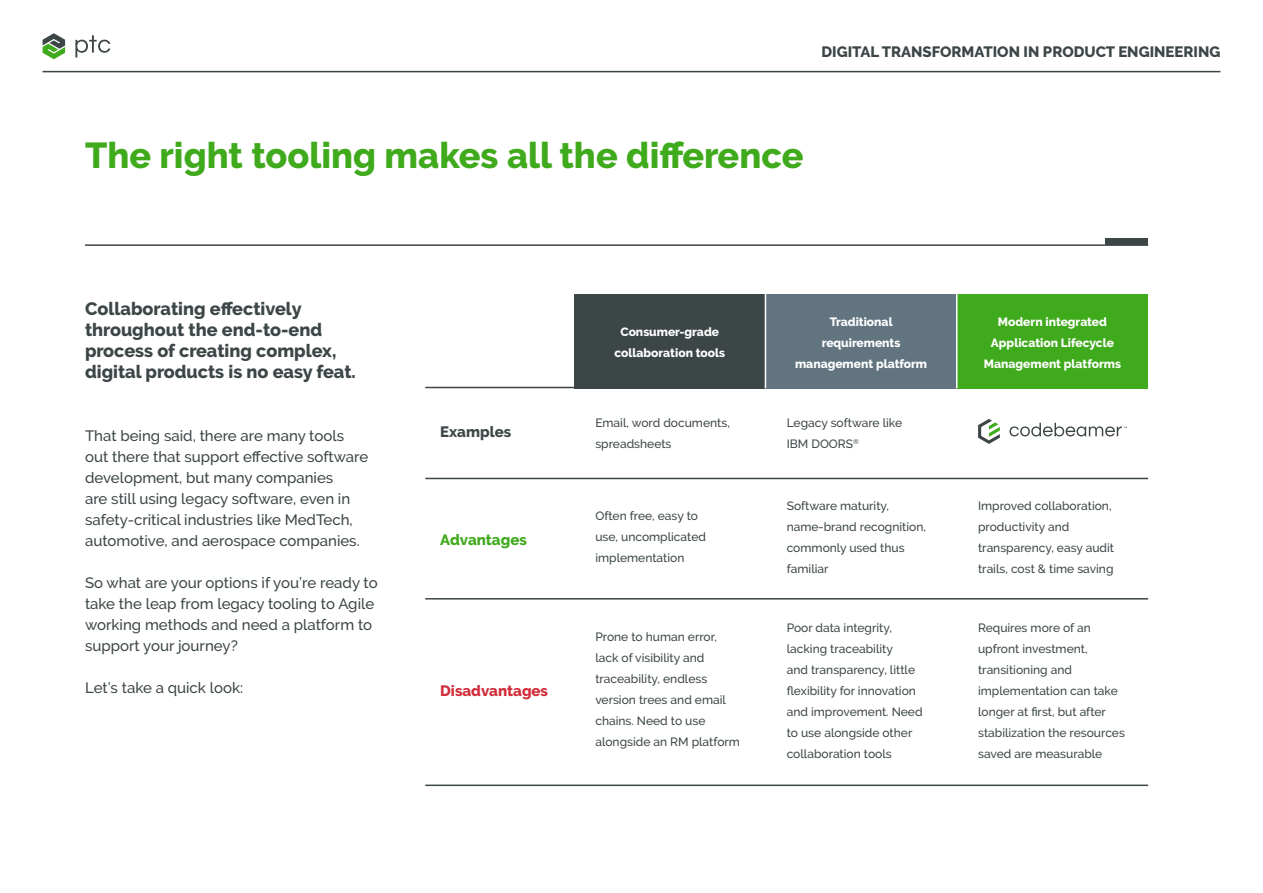
<style>
.page{position:relative;width:1263px;height:893px;background:#fff}
.page>*{position:absolute;margin:0;border:0;box-sizing:border-box;transform-origin:0 0}
.t1{font:800 36px "PTC Raleway";color:#40aa1d}
.t2{font:800 18px/21px "PTC Raleway";color:#3d4647}
.t3{font:500 15px/21px "PTC Raleway";color:#3d4647}
.t4{font:800 15px "PTC Raleway";color:#3d4647}
.t5{font:800 15px "PTC Raleway";color:#d12c3a}
.t6{font:800 15px "PTC Raleway";color:#40aa1d}
.t7{font:500 12px/21px "PTC Raleway";color:#3d4647}
.t8{font:800 12px/21px "PTC Raleway";color:#fff;text-align:center}
</style>
<div class="page">
<hr style="left:43px;top:71px;width:1177px;height:1px;background:#3d4647">
<svg style="left:43px;top:33px;width:22px;height:26px"></svg>
<svg style="left:75px;top:35px;width:35px;height:23px"></svg>
<div style="left:1106px;top:239px;width:42px;height:6px;background:#3d4647"></div>
<hr style="left:85px;top:244px;width:1063px;height:2px;background:#3d4647">
<div style="left:574px;top:294px;width:191px;height:94px;background:#3d4647"></div>
<svg style="left:1009px;top:423px;width:118px;height:13px"></svg>
<svg style="left:978px;top:419px;width:22px;height:25px"></svg>
<div style="left:765px;top:294px;width:192px;height:94px;background:#617480"></div>
<div style="left:957px;top:294px;width:191px;height:94px;background:#40aa1d"></div>
<hr style="left:425px;top:478px;width:723px;height:1px;background:#3d4647">
<hr style="left:425px;top:387px;width:181px;height:1px;background:#3d4647">
<hr style="left:425px;top:598px;width:723px;height:2px;background:#3d4647">
<hr style="left:425px;top:785px;width:723px;height:1px;background:#3d4647">
<hr style="left:765px;top:294px;width:1px;height:94px;background:#fff">
<hr style="left:956px;top:294px;width:1px;height:94px;background:#fff">
<p class="t4" style="left:821px;top:43px;width:400px">DIGITAL TRANSFORMATION IN PRODUCT ENGINEERING</p>
<h1 class="t1" style="left:85px;top:135px;width:720px">The right tooling makes all the difference</h1>
<h2 class="t2" style="left:85px;top:298px;width:272px">Collaborating effectively throughout the end-to-end process of creating complex, digital products is no easy feat.</h2>
<p class="t3" style="left:85px;top:425px;width:285px">That being said, there are many tools out there that support effective software development, but many companies<br>are still using legacy software, even in safety-critical industries like MedTech, automotive, and aerospace companies.</p>
<p class="t3" style="left:85px;top:572px;width:294px">So what are your options if you’re ready to take the leap from legacy tooling to Agile working methods and need a platform to support your journey?</p>
<p class="t3" style="left:85px;top:677px;width:160px">Let’s take a quick look:</p>
<p class="t4" style="left:440px;top:423px;width:73px">Examples</p>
<p class="t6" style="left:440px;top:531px;width:88px">Advantages</p>
<p class="t5" style="left:440px;top:682px;width:109px">Disadvantages</p>
<p class="t8" style="left:614px;top:322px;width:112px">Consumer-grade collaboration tools</p>
<p class="t7" style="left:595px;top:412px;width:136px">Email, word documents, spreadsheets</p>
<p class="t8" style="left:795px;top:311px;width:134px">Traditional requirements management platform</p>
<p class="t8" style="left:984px;top:311px;width:139px">Modern integrated<br>Application Lifecycle<br>Management platforms</p>
<p class="t7" style="left:787px;top:412px;width:117px">Legacy software like<br>IBM DOORS<sup>®</sup></p>
<p class="t7" style="left:595px;top:506px;width:112px">Often free, easy to use, uncomplicated implementation</p>
<p class="t7" style="left:787px;top:495px;width:141px">Software maturity, name-brand recognition, commonly used thus familiar</p>
<p class="t7" style="left:978px;top:495px;width:138px">Improved collaboration, productivity and transparency, easy audit trails, cost &amp; time saving</p>
<p class="t7" style="left:595px;top:626px;width:146px">Prone to human error, lack of visibility and traceability, endless version trees and email chains. Need to use alongside an RM platform</p>
<p class="t7" style="left:787px;top:617px;width:137px">Poor data integrity, lacking traceability<br>and transparency, little flexibility for innovation and improvement. Need to use alongside other collaboration tools</p>
<p class="t7" style="left:978px;top:617px;width:148px">Requires more of an upfront investment, transitioning and implementation can take longer at first, but after stabilization the resources saved are measurable</p>
</div>
